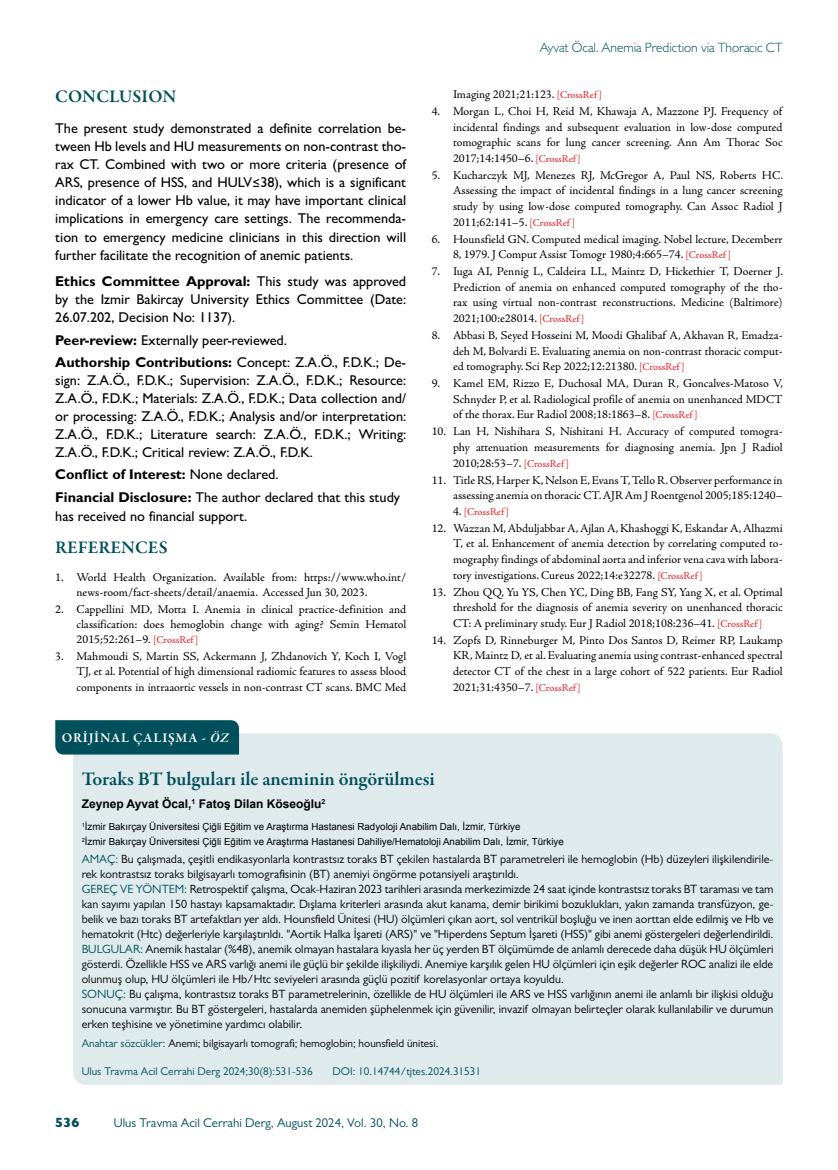
<style>
.page{position:relative;width:838px;height:1170px;background:#fff}
.page>*{position:absolute;margin:0;border:0;box-sizing:border-box;transform-origin:0 0}
.t1{font:600 19.5px "Garamond Premr Pro";color:#004f5a}
.t2{font:600 18px "Garamond Premr Pro";letter-spacing:.005em;color:#004f5a}
.t3{font:500 14.25px/18px "Gill Sans MT Pro";color:#000;text-align:justify}
.t4{font:300 13.5px "Gill Sans MT Pro";letter-spacing:-.005em;color:#004f5a}
.t5{font:600 13.5px "Garamond Premr Pro";letter-spacing:.06em;color:#fff}
.t6{font:800 13.5px "Gill Sans MT Pro";color:#004f5a}
.t7{font:12.75px "Gill Sans MT Pro";color:#004f5a}
.t8{font:12px/15.6px "Adobe Jenson Pro";color:#000;text-align:justify}
.t9{font:12px/15px "Gill Sans MT Pro";color:#000}
.t10{font:700 12px "Arial";color:#000}
.t11{font:11.25px "Gill Sans MT Pro";color:#000}
.t12{font:11.25px "Gill Sans MT Pro";color:#004f5a}
.t13{font:10.5px "Adobe Jenson Pro";letter-spacing:-.005em;color:#ed1d24}
.t14{font:9.75px/15.3px "Arial";color:#000}
.s1{font-weight:700}
.s2{font-size:10.5px;color:#ed1d24}
.s3{font-style:italic}
.s4{font-size:12px;color:#000}
.s5{color:#004f5a}
</style>
<div class="page">
<div style="left:73px;top:733px;width:709px;height:351px;background:#deeaec"></div>
<div style="left:55px;top:720px;width:184px;height:34px;background:#004f5a"></div>
<h2 class="t2" style="left:55px;top:86px;width:123px">CONCLUSION</h2>
<p class="t3" style="left:55px;top:119px;width:352px">The present study demonstrated a definite correlation be&shy;tween Hb levels and HU measurements on non-contrast tho&shy;rax CT. Combined with two or more criteria (presence of ARS, presence of HSS, and HULV≤38), which is a significant indicator of a lower Hb value, it may have important clinical implications in emergency care settings. The recommenda&shy;tion to emergency medicine clinicians in this direction will further facilitate the recognition of anemic patients.</p>
<p class="t3" style="left:55px;top:272px;width:352px"><span class="s1">Ethics Committee Approval:</span> This study was approved by the Izmir Bakircay University Ethics Committee (Date:<br>26.07.202, Decision No: 1137).</p>
<p class="t3" style="left:55px;top:328px;width:352px;line-height:22.4px"><span class="s1">Peer-review:</span> Externally peer-reviewed.<br><span class="s1">Authorship Contributions:</span> Concept: Z.A.Ö., F.D.K.; De-</p>
<p class="t3" style="left:55px;top:371px;width:352px">sign: Z.A.Ö., F.D.K.; Supervision: Z.A.Ö., F.D.K.; Resource:<br>Z.A.Ö., F.D.K.; Materials: Z.A.Ö., F.D.K.; Data collection and/ or processing: Z.A.Ö., F.D.K.; Analysis and/or interpretation:<br>Z.A.Ö., F.D.K.; Literature search: Z.A.Ö., F.D.K.; Writing:<br>Z.A.Ö., F.D.K.; Critical review: Z.A.Ö., F.D.K.</p>
<p class="t3" style="left:55px;top:463px;width:346px;line-height:22.4px"><span class="s1">Conflict of Interest:</span> None declared.<br><span class="s1">Financial Disclosure:</span> The author declared that this study</p>
<p class="t3" style="left:55px;top:507px;width:193px">has received no financial support.</p>
<h2 class="t2" style="left:55px;top:536px;width:114px">REFERENCES</h2>
<p class="t8" style="left:77px;top:569px;width:331px;text-indent:-21px">1. World Health Organization. Available from: https://www.who.int/ news-room/fact-sheets/detail/anaemia. Accessed Jun 30, 2023.</p>
<p class="t8" style="left:77px;top:601px;width:331px;text-indent:-21px">2. Cappellini MD, Motta I. Anemia in clinical practice-definition and classification: does hemoglobin change with aging? Semin Hematol 2015;52:261–9. <span class="s2">[CrossRef ]</span></p>
<p class="t8" style="left:77px;top:648px;width:331px;text-indent:-21px">3. Mahmoudi S, Martin SS, Ackermann J, Zhdanovich Y, Koch I, Vogl TJ, et al. Potential of high dimensional radiomic features to assess blood components in intraaortic vessels in non-contrast CT scans. BMC Med</p>
<p class="t5" style="left:62px;top:729px;width:168px">ORİJİNAL ÇALIŞMA - <span class="s3">ÖZ</span></p>
<p class="t4" style="left:540px;top:39px;width:244px">Ayvat Öcal. Anemia Prediction via Thoracic CT</p>
<p class="t8" style="left:453px;top:87px;width:150px">Imaging 2021;21:123. <span class="s2">[CrossRef ]</span></p>
<p class="t8" style="left:453px;top:104px;width:331px;text-indent:-21px">4. Morgan L, Choi H, Reid M, Khawaja A, Mazzone PJ. Frequency of incidental findings and subsequent evaluation in low-dose computed tomographic scans for lung cancer screening. Ann Am Thorac Soc 2017;14:1450–6. <span class="s2">[CrossRef ]</span></p>
<p class="t8" style="left:453px;top:167px;width:331px;text-indent:-21px">5. Kucharczyk MJ, Menezes RJ, McGregor A, Paul NS, Roberts HC.<br>Assessing the impact of incidental findings in a lung cancer screening study by using low-dose computed tomography. Can Assoc Radiol J 2011;62:141–5. <span class="s2">[CrossRef ]</span></p>
<p class="t8" style="left:453px;top:231px;width:331px;text-indent:-21px">6. Hounsfield GN. Computed medical imaging. Nobel lecture, Decemberr<br>8, 1979. J Comput Assist Tomogr 1980;4:665–74. <span class="s2">[CrossRef ]</span></p>
<p class="t8" style="left:453px;top:264px;width:331px;text-indent:-21px">7. Iuga AI, Pennig L, Caldeira LL, Maintz D, Hickethier T, Doerner J.<br>Prediction of anemia on enhanced computed tomography of the tho&shy;rax using virtual non-contrast reconstructions. Medicine (Baltimore)<br>2021;100:e28014. <span class="s2">[CrossRef ]</span></p>
<p class="t8" style="left:453px;top:327px;width:331px;text-indent:-21px">8. Abbasi B, Seyed Hosseini M, Moodi Ghalibaf A, Akhavan R, Emadza&shy;deh M, Bolvardi E. Evaluating anemia on non-contrast thoracic comput&shy;ed tomography. Sci Rep 2022;12:21380. <span class="s2">[CrossRef ]</span></p>
<p class="t8" style="left:453px;top:376px;width:331px;text-indent:-21px">9. Kamel EM, Rizzo E, Duchosal MA, Duran R, Goncalves-Matoso V, Schnyder P, et al. Radiological profile of anemia on unenhanced MDCT of the thorax. Eur Radiol 2008;18:1863–8. <span class="s2">[CrossRef ]</span></p>
<p class="t8" style="left:453px;top:424px;width:331px;text-indent:-21px">10. Lan H, Nishihara S, Nishitani H. Accuracy of computed tomogra&shy;phy attenuation measurements for diagnosing anemia. Jpn J Radiol 2010;28:53–7. <span class="s2">[CrossRef ]</span></p>
<p class="t8" style="left:432px;top:472px;width:352px;text-align:right">11. Title RS, Harper K, Nelson E, Evans T, Tello R. Observer performance in assessing anemia on thoracic CT. AJR Am J Roentgenol 2005;185:1240–</p>
<p class="t13" style="left:453px;top:505px;width:57px"><span class="s4">4.</span> [CrossRef ]</p>
<p class="t8" style="left:453px;top:520px;width:331px;text-indent:-21px">12. Wazzan M, Abduljabbar A, Ajlan A, Khashoggi K, Eskandar A, Alhazmi T, et al. Enhancement of anemia detection by correlating computed to&shy;mography findings of abdominal aorta and inferior vena cava with labora&shy;tory investigations. Cureus 2022;14:e32278. <span class="s2">[CrossRef ]</span></p>
<p class="t8" style="left:453px;top:584px;width:331px;text-indent:-21px">13. Zhou QQ, Yu YS, Chen YC, Ding BB, Fang SY, Yang X, et al. Optimal threshold for the diagnosis of anemia severity on unenhanced thoracic CT: A preliminary study. Eur J Radiol 2018;108:236–41. <span class="s2">[CrossRef ]</span></p>
<p class="t8" style="left:453px;top:632px;width:331px;text-indent:-21px">14. Zopfs D, Rinneburger M, Pinto Dos Santos D, Reimer RP, Laukamp KR, Maintz D, et al. Evaluating anemia using contrast-enhanced spectral detector CT of the chest in a large cohort of 522 patients. Eur Radiol 2021;31:4350–7. <span class="s2">[CrossRef ]</span></p>
<h1 class="t1" style="left:82px;top:767px;width:355px">Toraks BT bulguları ile aneminin öngörülmesi</h1>
<p class="t10" style="left:82px;top:796px;width:245px">Zeynep Ayvat Öcal,<sup>1</sup> Fatoş Dilan Köseoğlu<sup>2</sup></p>
<p class="t14" style="left:82px;top:819px;width:483px"><sup>1</sup>İzmir Bakırçay Üniversitesi Çiğli Eğitim ve Araştırma Hastanesi Radyoloji Anabilim Dalı, İzmir, Türkiye<br><sup>2</sup>İzmir Bakırçay Üniversitesi Çiğli Eğitim ve Araştırma Hastanesi Dahiliye/Hematoloji Anabilim Dalı, İzmir, Türkiye</p>
<p class="t9" style="left:82px;top:850px;width:693px"><span class="s5">AMAÇ:</span> Bu çalışmada, çeşitli endikasyonlarla kontrastsız toraks BT çekilen hastalarda BT parametreleri ile hemoglobin (Hb) düzeyleri ilişkilendirile&shy;rek kontrastsız toraks bilgisayarlı tomografisinin (BT) anemiyi öngörme potansiyeli araştırıldı.<br><span class="s5">GEREÇ VE YÖNTEM:</span> Retrospektif çalışma, Ocak-Haziran 2023 tarihleri arasında merkezimizde 24 saat içinde kontrastsız toraks BT taraması ve tam kan sayımı yapılan 150 hastayı kapsamaktadır. Dışlama kriterleri arasında akut kanama, demir birikimi bozuklukları, yakın zamanda transfüzyon, ge&shy;belik ve bazı toraks BT artefaktları yer aldı. Hounsfield Ünitesi (HU) ölçümleri çıkan aort, sol ventrikül boşluğu ve inen aorttan elde edilmiş ve Hb ve hematokrit (Htc) değerleriyle karşılaştırıldı. "Aortik Halka İşareti (ARS)" ve "Hiperdens Septum İşareti (HSS)" gibi anemi göstergeleri değerlendirildi.<br><span class="s5">BULGULAR:</span> Anemik hastalar (%48), anemik olmayan hastalara kıyasla her üç yerden BT ölçümümde de anlamlı derecede daha düşük HU ölçümleri gösterdi. Özellikle HSS ve ARS varlığı anemi ile güçlü bir şekilde ilişkiliydi. Anemiye karşılık gelen HU ölçümleri için eşik değerler ROC analizi ile elde olunmuş olup, HU ölçümleri ile Hb/Htc seviyeleri arasında güçlü pozitif korelasyonlar ortaya koyuldu.<br><span class="s5">SONUÇ:</span> Bu çalışma, kontrastsız toraks BT parametrelerinin, özellikle de HU ölçümleri ile ARS ve HSS varlığının anemi ile anlamlı bir ilişkisi olduğu sonucuna varmıştır. Bu BT göstergeleri, hastalarda anemiden şüphelenmek için güvenilir, invazif olmayan belirteçler olarak kullanılabilir ve durumun erken teşhisine ve yönetimine yardımcı olabilir.</p>
<p class="t11" style="left:82px;top:1036px;width:358px"><span class="s5">Anahtar sözcükler:</span> Anemi; bilgisayarlı tomografi; hemoglobin; hounsfield ünitesi.</p>
<p class="t12" style="left:82px;top:1064px;width:232px">Ulus Travma Acil Cerrahi Derg 2024;30(8):531-536</p>
<p class="t12" style="left:332px;top:1064px;width:150px">DOI: 10.14744/tjtes.2024.31531</p>
<p class="t6" style="left:55px;top:1114px;width:26px">536</p>
<p class="t7" style="left:114px;top:1115px;width:306px">Ulus Travma Acil Cerrahi Derg, August 2024, Vol. 30, No. 8</p>
</div>
